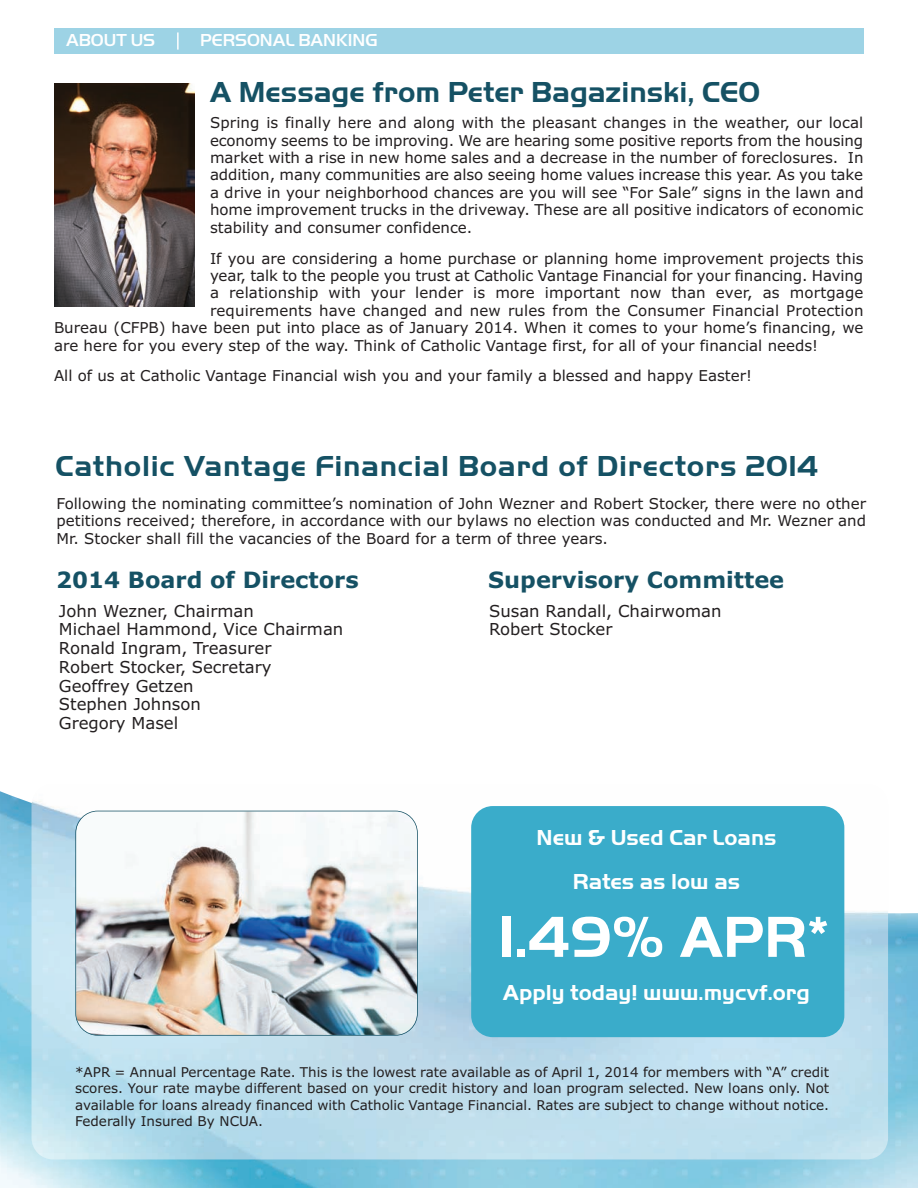
<style>
.page{position:relative;width:918px;height:1188px;background:#fff}
.page>*{position:absolute;margin:0;border:0;box-sizing:border-box;transform-origin:0 0}
.t1{font:700 60px "Handel Got D";color:#fff}
.t2{font:700 30px "Handel Got D";letter-spacing:.025em;color:#155164}
.t3{font:700 30px "Handel Got D";color:#155164}
.t4{font:700 22.5px/43.5px "Handel Got D";color:#fff;text-align:center}
.t5{font:700 22.5px "Verdana";color:#155164}
.t6{font:500 18px "Handel Got D";color:#fff}
.t7{font:16.5px/18.8px "Verdana";color:#231f20}
.t8{font:15px/17.4px "Verdana";color:#231f20;text-align:justify}
.t9{font:13.5px/16.5px "Verdana";color:#231f20;text-align:justify}
</style>
<div class="page">
<img style="left:0;top:791px;width:918px;height:397px">
<img style="left:54px;top:84px;width:141px;height:222px">
<img style="left:32px;top:791px;width:856px;height:369px">
<div style="left:54px;top:28px;width:810px;height:26px;background:#9dd3e5"></div>
<svg style="left:177px;top:32px;width:2px;height:18px"></svg>
<img style="left:75px;top:811px;width:343px;height:225px">
<div style="left:471px;top:806px;width:373px;height:231px;background:#3aacca;border-radius:22px"></div>
<p class="t6" style="left:66px;top:34px;width:91px">ABOUT US</p>
<p class="t6" style="left:200px;top:34px;width:179px">PERSONAL BANKING</p>
<h2 class="t3" style="left:210px;top:82px;width:552px">A Message from Peter Bagazinski, CEO</h2>
<p class="t8" style="left:210px;top:115px;width:655px">Spring is finally here and along with the pleasant changes in the weather, our local economy seems to be improving. We are hearing some positive reports from the housing market with a rise in new home sales and a decrease in the number of foreclosures. In addition, many communities are also seeing home values increase this year. As you take a drive in your neighborhood chances are you will see “For Sale” signs in the lawn and home improvement trucks in the driveway. These are all positive indicators of economic stability and consumer confidence.</p>
<p class="t8" style="left:210px;top:251px;width:655px">If you are considering a home purchase or planning home improvement projects this</p>
<p class="t8" style="left:210px;top:268px;width:655px">year, talk to the people you trust at Catholic Vantage Financial for your financing. Having</p>
<p class="t8" style="left:210px;top:286px;width:655px">a relationship with your lender is more important now than ever, as mortgage</p>
<p class="t8" style="left:210px;top:303px;width:655px">requirements have changed and new rules from the Consumer Financial Protection</p>
<p class="t8" style="left:54px;top:320px;width:811px">Bureau (CFPB) have been put into place as of January 2014. When it comes to your home’s financing, we</p>
<p class="t8" style="left:54px;top:338px;width:766px">are here for you every step of the way. Think of Catholic Vantage first, for all of your financial needs!</p>
<p class="t8" style="left:54px;top:369px;width:700px">All of us at Catholic Vantage Financial wish you and your family a blessed and happy Easter!</p>
<h2 class="t2" style="left:55px;top:456px;width:764px">Catholic Vantage Financial Board of Directors 2014</h2>
<p class="t8" style="left:57px;top:496px;width:811px">Following the nominating committee’s nomination of John Wezner and Robert Stocker, there were no other petitions received; therefore, in accordance with our bylaws no election was conducted and Mr. Wezner and Mr. Stocker shall fill the vacancies of the Board for a term of three years.</p>
<h3 class="t5" style="left:56px;top:567px;width:304px">2014 Board of Directors</h3>
<h3 class="t5" style="left:488px;top:567px;width:297px">Supervisory Committee</h3>
<p class="t7" style="left:59px;top:603px;width:286px">John Wezner, Chairman<br>Michael Hammond, Vice Chairman<br>Ronald Ingram, Treasurer<br>Robert Stocker, Secretary<br>Geoffrey Getzen<br>Stephen Johnson<br>Gregory Masel</p>
<p class="t7" style="left:489px;top:603px;width:234px">Susan Randall, Chairwoman<br>Robert Stocker</p>
<h3 class="t4" style="left:537px;top:818px;width:241px">New &amp; Used Car Loans<br>Rates as low as</h3>
<h1 class="t1" style="left:498px;top:917px;width:333px">1.49% APR*</h1>
<h3 class="t4" style="left:503px;top:973px;width:309px">Apply today! www.mycvf.org</h3>
<p class="t9" style="left:75px;top:1065px;width:756px">*APR = Annual Percentage Rate. This is the lowest rate available as of April 1, 2014 for members with “A” credit scores. Your rate maybe different based on your credit history and loan program selected. New loans only. Not available for loans already financed with Catholic Vantage Financial. Rates are subject to change without notice.<br>Federally Insured By NCUA.</p>
</div>
